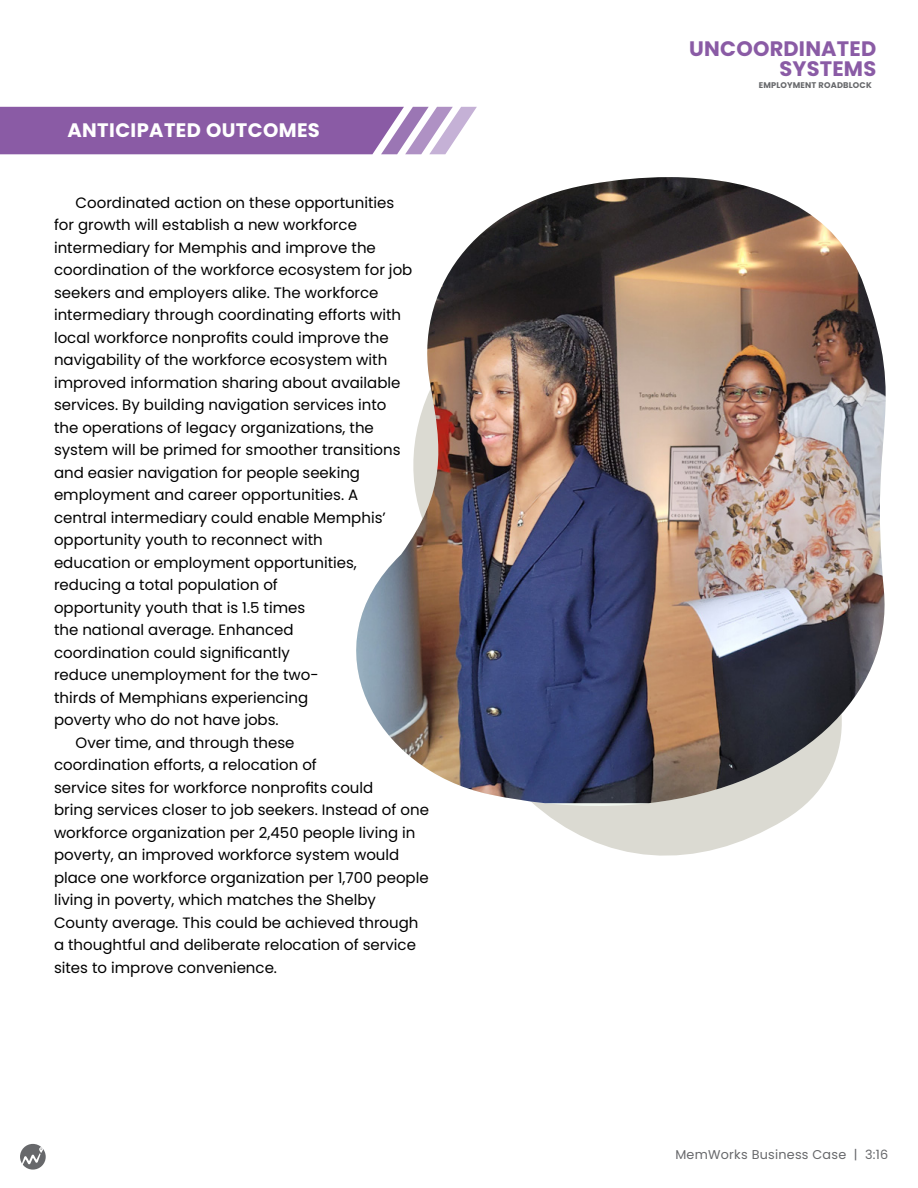
<style>
.page{position:relative;width:918px;height:1188px;background:#fff}
.page>*{position:absolute;margin:0;border:0;box-sizing:border-box;transform-origin:0 0}
.t1{font:700 21px/20px "Poppins";letter-spacing:.01em;color:#8a5ba5;text-align:right}
.t2{font:700 19.5px "Poppins";letter-spacing:.02em;color:#fff}
.t3{font:15px "Poppins";color:#000}
.t4{font:12.75px "Poppins";letter-spacing:.02em;color:#67686b}
.t5{font:700 8.25px "Poppins";letter-spacing:.02em;color:#67686b}
</style>
<div class="page">
<svg style="left:0;top:107px;width:477px;height:47px;background:#976eaf"></svg>
<svg style="left:533px;top:803px;width:274px;height:41px;fill:#dbdad2"></svg>
<img style="left:356px;top:177px;width:530px;height:626px">
<svg style="left:20px;top:1144px;width:26px;height:26px"></svg>
<svg style="left:21px;top:1147px;width:22px;height:19px"></svg>
<h2 class="t2" style="left:68px;top:119px;width:254px">ANTICIPATED OUTCOMES</h2>
<p class="t3" style="left:76px;top:194px;width:320px">Coordinated action on these opportunities</p>
<p class="t3" style="left:54px;top:217px;width:304px">for growth will establish a new workforce</p>
<p class="t3" style="left:54px;top:239px;width:323px">intermediary for Memphis and improve the</p>
<p class="t3" style="left:54px;top:262px;width:360px">coordination of the workforce ecosystem for job</p>
<p class="t3" style="left:54px;top:284px;width:326px">seekers and employers alike. The workforce</p>
<p class="t3" style="left:54px;top:307px;width:349px">intermediary through coordinating efforts with</p>
<p class="t3" style="left:54px;top:329px;width:336px">local workforce nonprofits could improve the</p>
<p class="t3" style="left:54px;top:352px;width:335px">navigability of the workforce ecosystem with</p>
<p class="t3" style="left:54px;top:374px;width:348px">improved information sharing about available</p>
<p class="t3" style="left:54px;top:397px;width:334px">services. By building navigation services into</p>
<p class="t3" style="left:54px;top:419px;width:321px">the operations of legacy organizations, the</p>
<p class="t3" style="left:54px;top:442px;width:348px">system will be primed for smoother transitions</p>
<p class="t3" style="left:54px;top:464px;width:308px">and easier navigation for people seeking</p>
<p class="t3" style="left:54px;top:487px;width:306px">employment and career opportunities. A</p>
<p class="t3" style="left:54px;top:509px;width:333px">central intermediary could enable Memphis’</p>
<p class="t3" style="left:54px;top:532px;width:270px">opportunity youth to reconnect with</p>
<p class="t3" style="left:54px;top:554px;width:304px">education or employment opportunities,</p>
<p class="t3" style="left:54px;top:577px;width:225px">reducing a total population of</p>
<p class="t3" style="left:54px;top:599px;width:253px">opportunity youth that is 1.5 times</p>
<p class="t3" style="left:54px;top:622px;width:241px">the national average. Enhanced</p>
<p class="t3" style="left:54px;top:644px;width:237px">coordination could significantly</p>
<p class="t3" style="left:54px;top:667px;width:266px">reduce unemployment for the two-</p>
<p class="t3" style="left:54px;top:689px;width:256px">thirds of Memphians experiencing</p>
<p class="t3" style="left:54px;top:712px;width:226px">poverty who do not have jobs.</p>
<p class="t3" style="left:76px;top:734px;width:220px">Over time, and through these</p>
<p class="t3" style="left:54px;top:757px;width:264px">coordination efforts, a relocation of</p>
<p class="t3" style="left:54px;top:779px;width:321px">service sites for workforce nonprofits could</p>
<p class="t3" style="left:54px;top:802px;width:377px">bring services closer to job seekers. Instead of one</p>
<p class="t3" style="left:54px;top:824px;width:363px">workforce organization per 2,450 people living in</p>
<p class="t3" style="left:54px;top:847px;width:347px">poverty, an improved workforce system would</p>
<p class="t3" style="left:54px;top:869px;width:376px">place one workforce organization per 1,700 people</p>
<p class="t3" style="left:54px;top:892px;width:323px">living in poverty, which matches the Shelby</p>
<p class="t3" style="left:54px;top:914px;width:366px">County average. This could be achieved through</p>
<p class="t3" style="left:54px;top:937px;width:364px">a thoughtful and deliberate relocation of service</p>
<p class="t3" style="left:54px;top:959px;width:225px">sites to improve convenience.</p>
<h1 class="t1" style="left:689px;top:39px;width:188px">UNCOORDINATED<br>SYSTEMS</h1>
<p class="t5" style="left:759px;top:80px;width:114px">EMPLOYMENT ROADBLOCK</p>
<p class="t4" style="left:675px;top:1148px;width:214px">MemWorks Business Case | 3:16</p>
</div>
